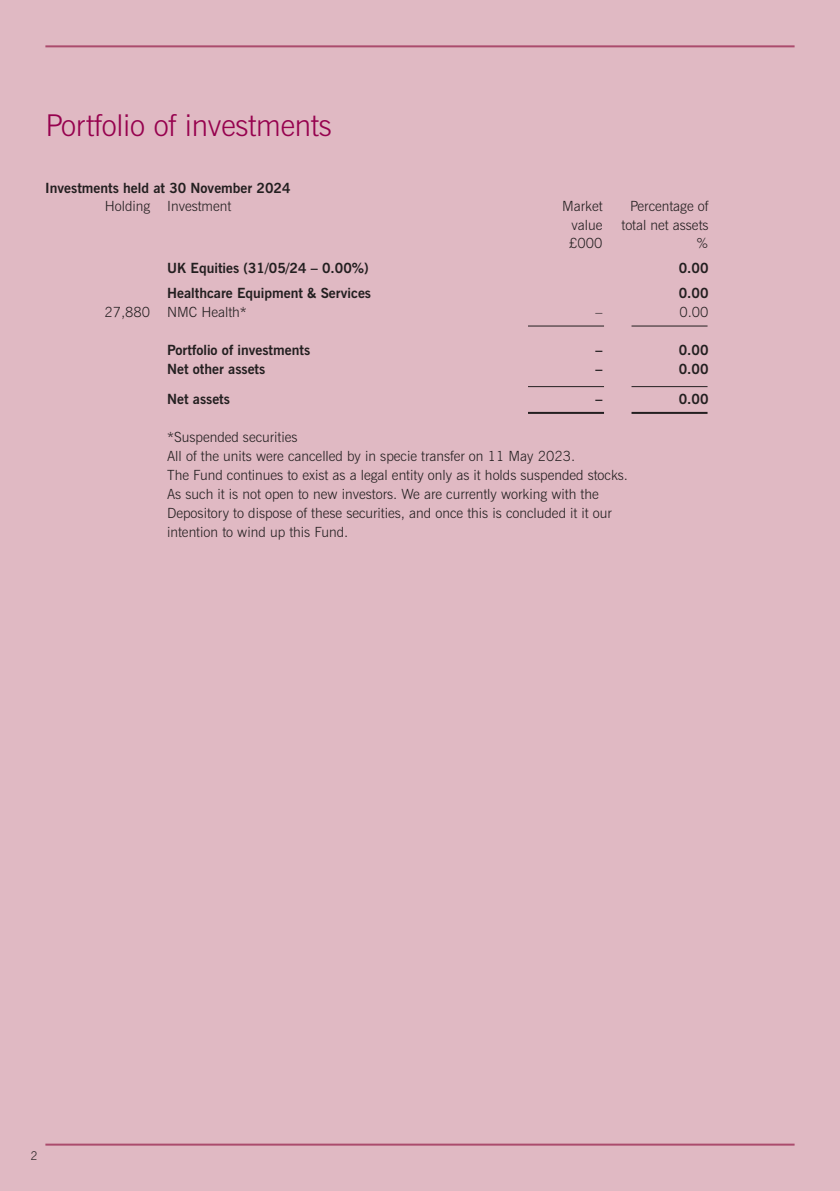
<style>
.page{position:relative;width:840px;height:1191px;background:#fff}
.page>*{position:absolute;margin:0;border:0;box-sizing:border-box;transform-origin:0 0}
.t1{font:300 30px "News Gothic BT";letter-spacing:-.01em;color:#96014e}
.t2{font:300 14px/19px "News Gothic BT";color:#231f20}
.t3{font:700 14px "News Gothic BT";color:#231f20}
.t4{font:300 12px "News Gothic BT";color:#231f20}
</style>
<div class="page">
<div style="left:0;top:0;width:839px;height:1191px;background:#e0b9c3"></div>
<hr style="left:45px;top:45px;width:749px;height:2px;background:#ab4b6d">
<hr style="left:45px;top:1143px;width:749px;height:2px;background:#ab4b6d">
<hr style="left:527px;top:386px;width:76px;height:1px;background:#231f20">
<hr style="left:527px;top:412px;width:76px;height:2px;background:#231f20">
<hr style="left:527px;top:325px;width:76px;height:1px;background:#231f20">
<hr style="left:631px;top:386px;width:76px;height:1px;background:#231f20">
<hr style="left:631px;top:412px;width:76px;height:2px;background:#231f20">
<hr style="left:631px;top:325px;width:76px;height:1px;background:#231f20">
<h1 class="t1" style="left:45px;top:115px;width:288px">Portfolio of investments</h1>
<p class="t3" style="left:45px;top:180px;width:246px">Investments held at 30 November 2024</p>
<p class="t2" style="left:105px;top:198px;width:128px">Holding Investment</p>
<p class="t2" style="left:561px;top:198px;width:42px">Market</p>
<p class="t2" style="left:629px;top:198px;width:80px">Percentage of</p>
<p class="t2" style="left:571px;top:216px;width:32px">value</p>
<p class="t2" style="left:621px;top:216px;width:88px">total net assets</p>
<p class="t2" style="left:569px;top:235px;width:35px">£000</p>
<p class="t2" style="left:695px;top:235px;width:14px">%</p>
<p class="t3" style="left:167px;top:260px;width:203px">UK Equities (31/05/24 – 0.00%)</p>
<p class="t3" style="left:678px;top:260px;width:31px">0.00</p>
<p class="t3" style="left:167px;top:284px;width:205px">Healthcare Equipment &amp; Services</p>
<p class="t3" style="left:678px;top:284px;width:31px">0.00</p>
<p class="t2" style="left:104px;top:303px;width:144px">27,880 NMC Health*</p>
<p class="t2" style="left:595px;top:303px;width:8px">–</p>
<p class="t2" style="left:679px;top:303px;width:31px">0.00</p>
<p class="t3" style="left:167px;top:341px;width:144px">Portfolio of investments</p>
<p class="t3" style="left:595px;top:341px;width:8px">–</p>
<p class="t3" style="left:678px;top:341px;width:31px">0.00</p>
<p class="t3" style="left:167px;top:360px;width:100px">Net other assets</p>
<p class="t3" style="left:595px;top:360px;width:8px">–</p>
<p class="t3" style="left:678px;top:360px;width:31px">0.00</p>
<p class="t3" style="left:167px;top:391px;width:64px">Net assets</p>
<p class="t3" style="left:595px;top:391px;width:8px">–</p>
<p class="t3" style="left:678px;top:391px;width:31px">0.00</p>
<p class="t2" style="left:167px;top:429px;width:462px">*Suspended securities<br>All of the units were cancelled by in specie transfer on 11 May 2023.<br>The Fund continues to exist as a legal entity only as it holds suspended stocks.<br>As such it is not open to new investors. We are currently working with the Depository to dispose of these securities, and once this is concluded it it our intention to wind up this Fund.</p>
<p class="t4" style="left:31px;top:1151px;width:9px">2</p>
</div>
